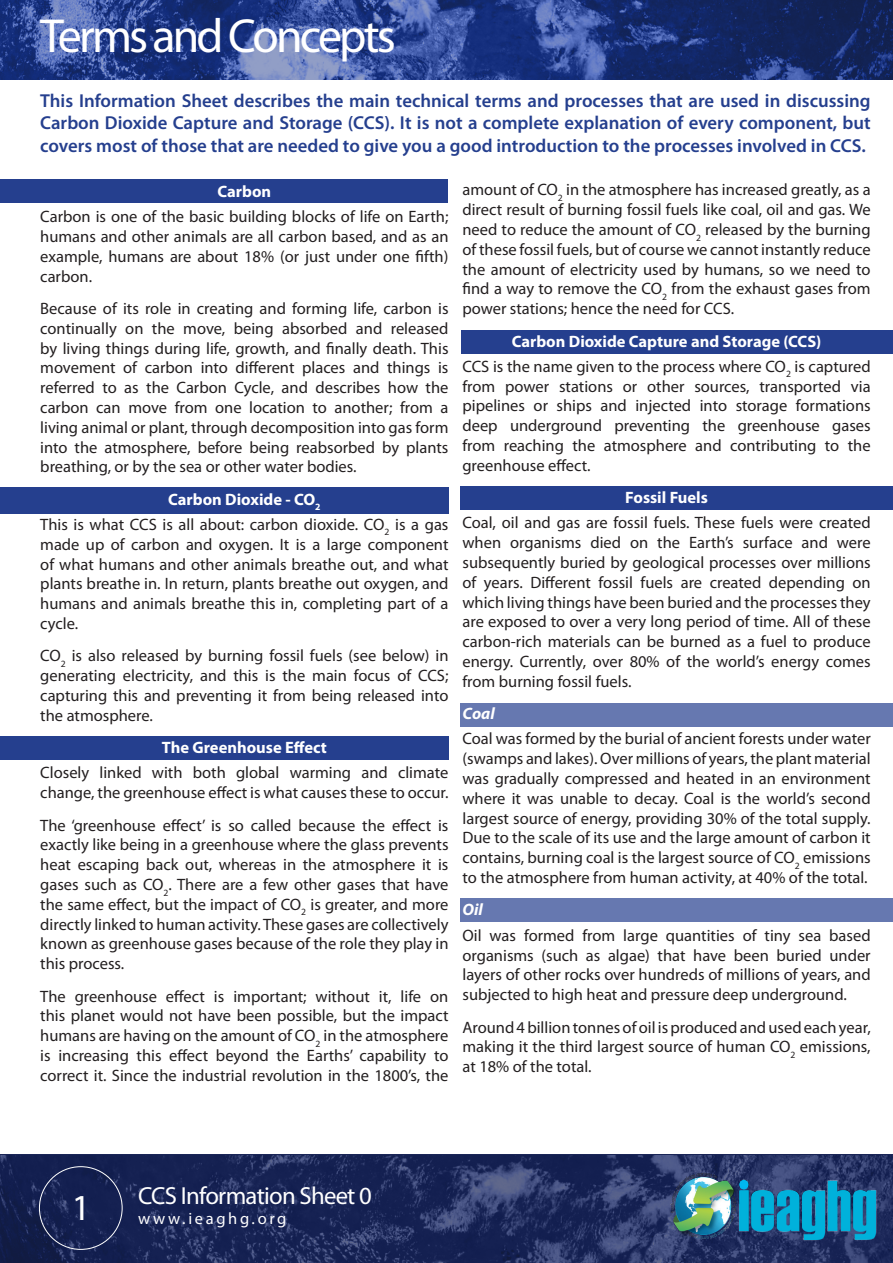
<style>
.page{position:relative;width:893px;height:1263px;background:#fff}
.page>*{position:absolute;margin:0;border:0;box-sizing:border-box;transform-origin:0 0}
.heading{font:48px "Myriad Pro";letter-spacing:-.06em;color:#fff}
.text{font:36.75px "Myriad Pro";color:#fff}
.t1{font:24.75px "Myriad Pro";letter-spacing:-.03em;color:#fff}
.t2{font:600 18.75px/22.5px "Myriad Pro";color:#253f8e;text-align:justify}
.t3{font:16.5px/19.8px "Myriad Pro";color:#231f20;text-align:justify}
.t4{font:700 16.5px "Myriad Pro";color:#fff}
.t5{font:16.5px "Myriad Pro";letter-spacing:.16em;color:#fff}
.t6{font:italic 700 16.5px "Myriad Pro";color:#fff}
</style>
<div class="page">
<div style="left:0;top:179px;width:448px;height:24px;background:#253f8e"></div>
<img style="left:0;top:0;width:893px;height:79px">
<div style="left:0;top:487px;width:448px;height:27px;background:#253f8e"></div>
<div style="left:0;top:736px;width:448px;height:24px;background:#253f8e"></div>
<div style="left:461px;top:486px;width:432px;height:24px;background:#253f8e"></div>
<div style="left:461px;top:703px;width:432px;height:23px;background:#6678b0"></div>
<div style="left:461px;top:898px;width:432px;height:23px;background:#6678b0"></div>
<div style="left:461px;top:331px;width:432px;height:23px;background:#253f8e"></div>
<img style="left:0;top:1155px;width:893px;height:108px">
<img style="left:669px;top:1171px;width:209px;height:71px">
<p class="heading" style="left:40px;top:6px;width:357px">Terms and Concepts</p>
<p class="t2" style="left:40px;top:89px;width:832px">This Information Sheet describes the main technical terms and processes that are used in discussing Carbon Dioxide Capture and Storage (CCS). It is not a complete explanation of every component, but covers most of those that are needed to give you a good introduction to the processes involved in CCS.</p>
<p class="t4" style="left:218px;top:181px;width:55px">Carbon</p>
<p class="t3" style="left:40px;top:206px;width:410px">Carbon is one of the basic building blocks of life on Earth; humans and other animals are all carbon based, and as an example, humans are about 18% (or just under one fifth) carbon.</p>
<p class="t3" style="left:40px;top:298px;width:410px">Because of its role in creating and forming life, carbon is continually on the move, being absorbed and released by living things during life, growth, and finally death. This movement of carbon into different places and things is referred to as the Carbon Cycle, and describes how the carbon can move from one location to another; from a living animal or plant, through decomposition into gas form into the atmosphere, before being reabsorbed by plants breathing, or by the sea or other water bodies.</p>
<p class="t4" style="left:168px;top:488px;width:154px">Carbon Dioxide - CO<sub>2</sub></p>
<p class="t3" style="left:40px;top:514px;width:410px">This is what CCS is all about: carbon dioxide. CO<sub>2</sub> is a gas made up of carbon and oxygen. It is a large component of what humans and other animals breathe out, and what plants breathe in. In return, plants breathe out oxygen, and humans and animals breathe this in, completing part of a cycle.</p>
<p class="t3" style="left:40px;top:646px;width:410px">CO<sub>2</sub> is also released by burning fossil fuels (see below) in generating electricity, and this is the main focus of CCS; capturing this and preventing it from being released into the atmosphere.</p>
<p class="t4" style="left:162px;top:737px;width:166px">The Greenhouse Effect</p>
<p class="t3" style="left:40px;top:763px;width:410px">Closely linked with both global warming and climate change, the greenhouse effect is what causes these to occur.</p>
<p class="t3" style="left:40px;top:815px;width:410px">The ‘greenhouse effect’ is so called because the effect is exactly like being in a greenhouse where the glass prevents heat escaping back out, whereas in the atmosphere it is gases such as CO<sub>2</sub>. There are a few other gases that have the same effect, but the impact of CO<sub>2</sub> is greater, and more directly linked to human activity. These gases are collectively known as greenhouse gases because of the role they play in this process.</p>
<p class="t3" style="left:40px;top:986px;width:410px">The greenhouse effect is important; without it, life on this planet would not have been possible, but the impact humans are having on the amount of CO<sub>2</sub> in the atmosphere is increasing this effect beyond the Earths’ capability to correct it. Since the industrial revolution in the 1800’s, the</p>
<p class="t3" style="left:462px;top:180px;width:410px">amount of CO<sub>2</sub> in the atmosphere has increased greatly, as a direct result of burning fossil fuels like coal, oil and gas. We need to reduce the amount of CO<sub>2</sub> released by the burning of these fossil fuels, but of course we cannot instantly reduce the amount of electricity used by humans, so we need to find a way to remove the CO<sub>2</sub> from the exhaust gases from power stations; hence the need for CCS.</p>
<p class="t4" style="left:512px;top:330px;width:311px">Carbon Dioxide Capture and Storage (CCS)</p>
<p class="t3" style="left:462px;top:356px;width:410px">CCS is the name given to the process where CO<sub>2</sub> is captured from power stations or other sources, transported via pipelines or ships and injected into storage formations deep underground preventing the greenhouse gases from reaching the atmosphere and contributing to the greenhouse effect.</p>
<p class="t4" style="left:625px;top:487px;width:84px">Fossil Fuels</p>
<p class="t3" style="left:462px;top:513px;width:410px">Coal, oil and gas are fossil fuels. These fuels were created when organisms died on the Earth’s surface and were subsequently buried by geological processes over millions of years. Different fossil fuels are created depending on which living things have been buried and the processes they are exposed to over a very long period of time. All of these carbon-rich materials can be burned as a fuel to produce energy. Currently, over 80% of the world’s energy comes from burning fossil fuels.</p>
<p class="t6" style="left:462px;top:703px;width:34px">Coal</p>
<p class="t3" style="left:462px;top:729px;width:410px">Coal was formed by the burial of ancient forests under water (swamps and lakes). Over millions of years, the plant material was gradually compressed and heated in an environment where it was unable to decay. Coal is the world’s second largest source of energy, providing 30% of the total supply.<br>Due to the scale of its use and the large amount of carbon it contains, burning coal is the largest source of CO<sub>2</sub> emissions to the atmosphere from human activity, at 40% of the total.</p>
<p class="t6" style="left:462px;top:899px;width:22px">Oil</p>
<p class="t3" style="left:462px;top:925px;width:410px">Oil was formed from large quantities of tiny sea based organisms (such as algae) that have been buried under layers of other rocks over hundreds of millions of years, and subjected to high heat and pressure deep underground.</p>
<p class="t3" style="left:462px;top:1017px;width:410px">Around 4 billion tonnes of oil is produced and used each year, making it the third largest source of human CO<sub>2</sub> emissions, at 18% of the total.</p>
<p class="text" style="left:75px;top:1185px;width:13px">1</p>
<p class="t1" style="left:101px;top:1180px;width:235px">CCS Information Sheet 0</p>
<p class="t1" style="left:138px;top:1180px;width:235px">CCS Information Sheet 0</p>
<p class="t5" style="left:138px;top:1208px;width:150px">www.ieaghg.org</p>
<p class="t5" style="left:101px;top:1208px;width:138px">www.ieaghg.or</p>
</div>
